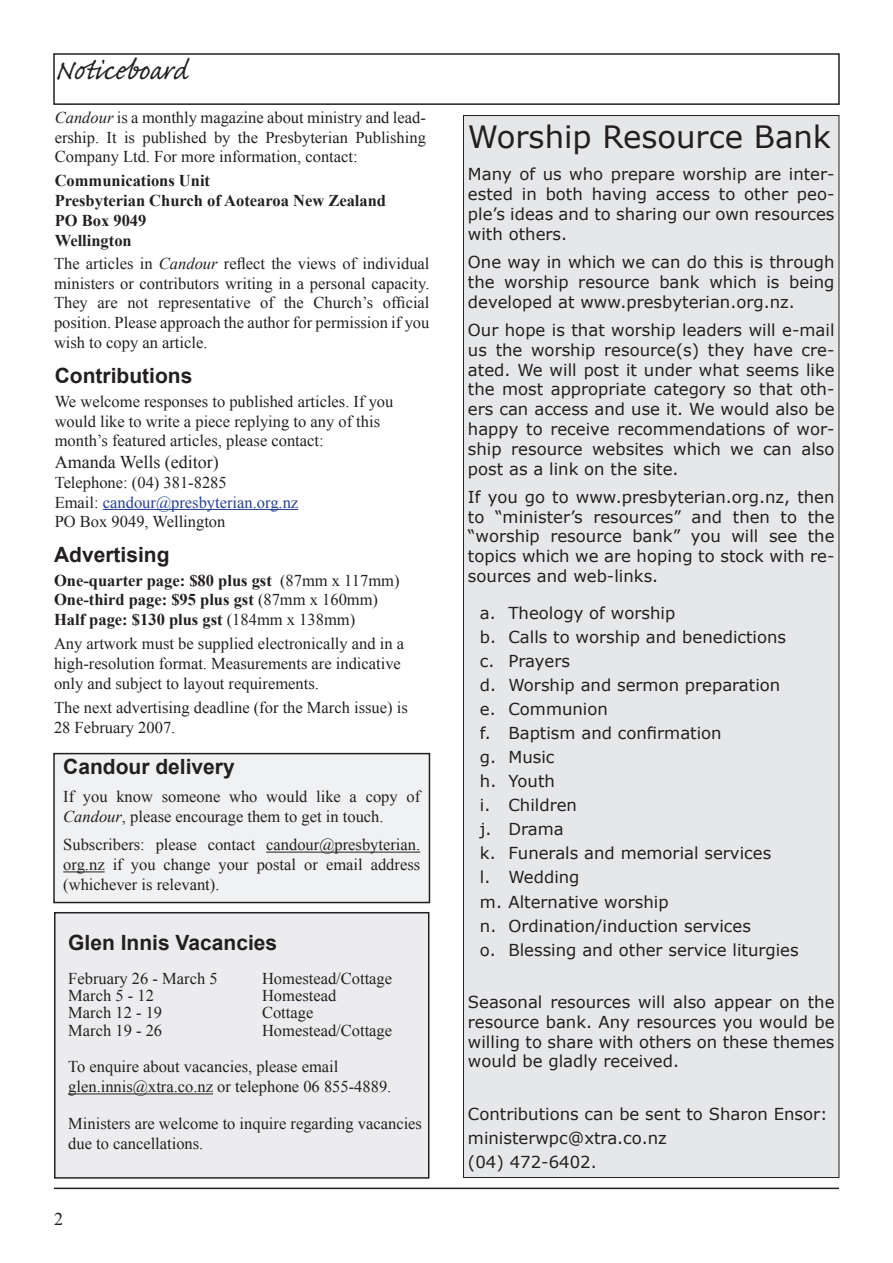
<style>
.page{position:relative;width:893px;height:1263px;background:#fff}
.page>*{position:absolute;margin:0;border:0;box-sizing:border-box;transform-origin:0 0}
.t1{font:36px "Caflisch Script Pro";color:#231f20}
.t2{font:30.75px "Verdana";color:#231f20}
.t3{font:700 21px "Arial";color:#231f20}
.t4{font:18px "Times New Roman";color:#231f20}
.t5{font:16.5px/19.8px "Times New Roman";color:#231f20}
.t6{font:16.5px/19.8px "Verdana";color:#231f20;text-align:justify}
.t7{font:700 16.5px/19.8px "Times New Roman";color:#231f20}
.s1{font-style:italic}
.s2{color:#25408f}
.s3{font-weight:400}
</style>
<div class="page">
<div style="left:463px;top:116px;width:376px;height:1061px;background:#e6e7e9"></div>
<div style="left:54px;top:754px;width:375px;height:148px;background:#f0f1f2"></div>
<hr style="left:266px;top:852px;width:154px;height:1px;background:#231f20">
<hr style="left:63px;top:871px;width:42px;height:1px;background:#231f20">
<div style="left:53px;top:753px;width:377px;height:150px;border:2px solid #231f20"></div>
<hr style="left:103px;top:509px;width:195px;height:1px;background:#25408f">
<hr style="left:54px;top:1187px;width:785px;height:2px;background:#231f20">
<div style="left:55px;top:913px;width:374px;height:265px;background:#ececee"></div>
<hr style="left:68px;top:1093px;width:145px;height:1px;background:#231f20">
<div style="left:54px;top:912px;width:375px;height:267px;border:2px solid #231f20"></div>
<div style="left:53px;top:53px;width:787px;height:52px;border:2px solid #231f20"></div>
<h1 class="t1" style="left:55px;top:52px;width:135px">Noticeboard</h1>
<p class="t5" style="left:55px;top:107px;width:373px;text-align:justify"><span class="s1">Candour</span> is a monthly magazine about ministry and lead&shy;ership. It is published by the Presbyterian Publishing Company Ltd. For more information, contact:</p>
<p class="t7" style="left:55px;top:171px;width:333px">Communications Unit<br>Presbyterian Church of Aotearoa New Zealand<br>PO Box 9049<br>Wellington</p>
<p class="t5" style="left:54px;top:253px;width:377px;text-align:justify">The articles in <span class="s1">Candour</span> reflect the views of individual ministers or contributors writing in a personal capacity.<br>They are not representative of the Church’s official position. Please approach the author for permission if you wish to copy an article.</p>
<p class="t3" style="left:55px;top:362px;width:139px">Contributions</p>
<p class="t5" style="left:55px;top:391px;width:340px">We welcome responses to published articles. If you would like to write a piece replying to any of this month’s featured articles, please contact:</p>
<p class="t4" style="left:55px;top:450px;width:166px">Amanda Wells (editor)</p>
<p class="t5" style="left:55px;top:472px;width:245px">Telephone: (04) 381-8285<br>Email: <span class="s2">candour@presbyterian.org.nz<br></span>PO Box 9049, Wellington</p>
<p class="t3" style="left:54px;top:540px;width:117px">Advertising</p>
<p class="t7" style="left:54px;top:570px;width:347px">One-quarter page: $80 plus gst <span class="s3">(87mm x 117mm)<br></span>One-third page: $95 plus gst <span class="s3">(87mm x 160mm)<br></span>Half page: $130 plus gst <span class="s3">(184mm x 138mm)</span></p>
<p class="t5" style="left:54px;top:633px;width:352px">Any artwork must be supplied electronically and in a high-resolution format. Measurements are indicative only and subject to layout requirements.</p>
<p class="t5" style="left:54px;top:697px;width:355px">The next advertising deadline (for the March issue) is<br>28 February 2007.</p>
<p class="t3" style="left:63px;top:753px;width:173px">Candour delivery</p>
<p class="t5" style="left:63px;top:786px;width:358px">If you know someone who would like a copy of<br><span class="s1">Candour</span>, please encourage them to get in touch.</p>
<p class="t5" style="left:63px;top:835px;width:358px;text-align:justify">Subscribers: please contact candour@presbyterian. org.nz if you change your postal or email address (whichever is relevant).</p>
<p class="t3" style="left:68px;top:929px;width:210px">Glen Innis Vacancies</p>
<p class="t5" style="left:68px;top:968px;width:151px">February 26 - March 5</p>
<p class="t5" style="left:262px;top:968px;width:132px">Homestead/Cottage</p>
<p class="t5" style="left:68px;top:986px;width:87px">March 5 - 12</p>
<p class="t5" style="left:262px;top:986px;width:76px">Homestead</p>
<p class="t5" style="left:68px;top:1003px;width:95px">March 12 - 19</p>
<p class="t5" style="left:262px;top:1003px;width:53px">Cottage</p>
<p class="t5" style="left:68px;top:1020px;width:95px">March 19 - 26</p>
<p class="t5" style="left:262px;top:1020px;width:132px">Homestead/Cottage</p>
<p class="t5" style="left:68px;top:1057px;width:325px">To enquire about vacancies, please email glen.innis@xtra.co.nz or telephone 06 855-4889.</p>
<p class="t5" style="left:68px;top:1113px;width:355px">Ministers are welcome to inquire regarding vacancies due to cancellations.</p>
<p class="t4" style="left:54px;top:1207px;width:10px">2</p>
<h2 class="t2" style="left:468px;top:117px;width:365px">Worship Resource Bank</h2>
<p class="t6" style="left:468px;top:164px;width:368px">Many of us who prepare worship are inter&shy;ested in both having access to other peo&shy;ple’s ideas and to sharing our own resources with others.</p>
<p class="t6" style="left:468px;top:252px;width:368px">One way in which we can do this is through the worship resource bank which is being developed at www.presbyterian.org.nz.</p>
<p class="t6" style="left:468px;top:319px;width:368px">Our hope is that worship leaders will e-mail us the worship resource(s) they have cre&shy;ated. We will post it under what seems like the most appropriate category so that oth&shy;ers can access and use it. We would also be happy to receive recommendations of wor&shy;ship resource websites which we can also post as a link on the site.</p>
<p class="t6" style="left:468px;top:486px;width:368px">If you go to www.presbyterian.org.nz, then to “minister’s resources” and then to the “worship resource bank” you will see the topics which we are hoping to stock with re&shy;sources and web-links.</p>
<p class="t6" style="left:480px;top:600px;width:320px;line-height:24px;text-align:left">a. Theology of worship<br>b. Calls to worship and benedictions c. Prayers<br>d. Worship and sermon preparation e. Communion<br>f. Baptism and confirmation<br>g. Music<br>h. Youth<br>i. Children<br>j. Drama<br>k. Funerals and memorial services<br>l. Wedding<br>m. Alternative worship<br>n. Ordination/induction services<br>o. Blessing and other service liturgies</p>
<p class="t6" style="left:468px;top:991px;width:368px">Seasonal resources will also appear on the resource bank. Any resources you would be willing to share with others on these themes would be gladly received.</p>
<p class="t6" style="left:468px;top:1101px;width:361px;line-height:24px;text-align:left">Contributions can be sent to Sharon Ensor: ministerwpc@xtra.co.nz<br>(04) 472-6402.</p>
</div>
